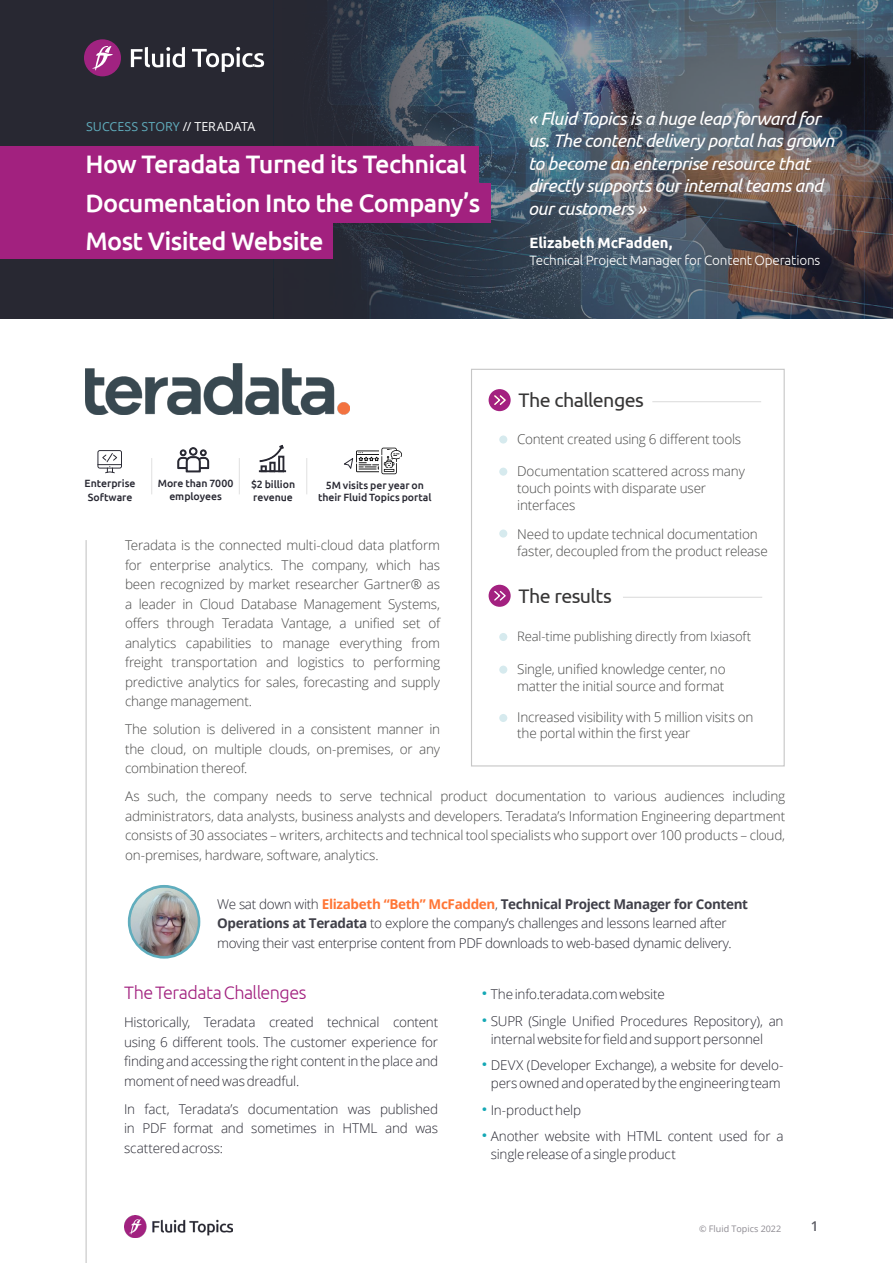
<style>
.page{position:relative;width:893px;height:1263px;background:#fff}
.page>*{position:absolute;margin:0;border:0;box-sizing:border-box;transform-origin:0 0}
.t1{font:500 25.35px/38.4px "Ubuntu";letter-spacing:-.025em;color:#fff}
.t2{font:19.65px "Ubuntu";letter-spacing:-.025em;color:#373636}
.t3{font:italic 18px/22.5px "Ubuntu";letter-spacing:-.025em;color:#fff}
.t4{font:300 18px "Ubuntu";letter-spacing:-.03em;color:#a2217f}
.t5{font:700 14.85px "Ubuntu";letter-spacing:-.015em;color:#fff}
.t6{font:300 13.5px/19.5px "Open Sans";letter-spacing:-.015em;color:#474746}
.t7{font:300 13.5px/19.5px "Open Sans";letter-spacing:-.015em;color:#282832}
.t8{font:300 13.5px "Ubuntu";letter-spacing:-.015em;color:#fff}
.t9{font:600 13.5px "Open Sans";color:#5a5b63}
.t10{font:300 13.05px "Open Sans";letter-spacing:-.015em;color:#474746}
.t11{font:12.45px "Open Sans";letter-spacing:.005em;color:#60adbd}
.t12{font:500 10.5px/14.5px "Ubuntu";letter-spacing:-.005em;color:#282832}
.t13{font:9px "Open Sans";color:#8d8a91}
.s1{color:#fff}
.s2{font-weight:700;color:#ff7535}
.s3{font-weight:700;color:#404049}
.s4{font-family:"Ubuntu";font-weight:700;font-size:19.5px;color:#15a8b5}
</style>
<div class="page">
<hr style="left:86px;top:540px;width:1px;height:723px;background:#c6c6c6">
<div style="left:0;top:0;width:893px;height:319px;background:#282832"></div>
<img style="left:273px;top:0;width:620px;height:319px">
<svg style="left:131px;top:47px;width:54px;height:20px"></svg>
<svg style="left:192px;top:47px;width:72px;height:25px"></svg>
<div style="left:84px;top:39px;width:37px;height:37px;background:#a12381;border-radius:50%"></div>
<svg style="left:92px;top:46px;width:21px;height:25px"></svg>
<svg style="left:274px;top:0;width:229px;height:319px"></svg>
<div style="left:0;top:147px;width:478px;height:37px;background:#a2217f"></div>
<div style="left:0;top:221px;width:333px;height:38px;background:#a2217f"></div>
<div style="left:0;top:183px;width:490px;height:40px;background:#a2217f"></div>
<hr style="left:652px;top:401px;width:109px;height:1px;background:#dadada">
<hr style="left:623px;top:597px;width:139px;height:1px;background:#dadada">
<div style="left:498px;top:434px;width:11px;height:11px;background:#d6eaee;border-radius:50%"></div>
<div style="left:497px;top:433px;width:13px;height:13px;border:3px solid #fff;border-radius:50%"></div>
<div style="left:498px;top:632px;width:11px;height:10px;background:#d6eaee;border-radius:50%"></div>
<div style="left:497px;top:630px;width:13px;height:14px;border:3px solid #fff;border-radius:50%"></div>
<div style="left:498px;top:466px;width:11px;height:11px;background:#d6eaee;border-radius:50%"></div>
<div style="left:497px;top:465px;width:13px;height:13px;border:3px solid #fff;border-radius:50%"></div>
<div style="left:498px;top:664px;width:11px;height:11px;background:#d6eaee;border-radius:50%"></div>
<div style="left:497px;top:663px;width:13px;height:13px;border:3px solid #fff;border-radius:50%"></div>
<div style="left:498px;top:528px;width:11px;height:11px;background:#d6eaee;border-radius:50%"></div>
<div style="left:497px;top:527px;width:13px;height:13px;border:3px solid #fff;border-radius:50%"></div>
<div style="left:498px;top:713px;width:11px;height:10px;background:#d6eaee;border-radius:50%"></div>
<div style="left:497px;top:711px;width:13px;height:14px;border:3px solid #fff;border-radius:50%"></div>
<div style="left:489px;top:585px;width:22px;height:22px;background:#a32180;border-radius:50%"></div>
<svg style="left:494px;top:591px;width:12px;height:10px"></svg>
<div style="left:489px;top:389px;width:22px;height:22px;background:#a32180;border-radius:50%"></div>
<svg style="left:494px;top:395px;width:12px;height:10px"></svg>
<div style="left:471px;top:369px;width:314px;height:397px;border:1px solid #c6c6c6"></div>
<img style="left:85px;top:363px;width:265px;height:51px">
<img style="left:131px;top:888px;width:67px;height:67px">
<div style="left:128px;top:885px;width:72px;height:73px;border:3px solid #60adbd;border-radius:50%"></div>
<img style="left:131px;top:888px;width:67px;height:68px;border-radius:34px">
<img style="left:125px;top:1216px;width:107px;height:22px">
<hr style="left:151px;top:458px;width:1px;height:36px;background:#e0e0e0">
<hr style="left:239px;top:458px;width:1px;height:36px;background:#e0e0e0">
<hr style="left:306px;top:458px;width:1px;height:36px;background:#e0e0e0">
<svg style="left:178px;top:447px;width:31px;height:25px"></svg>
<svg style="left:259px;top:445px;width:27px;height:27px"></svg>
<svg style="left:97px;top:450px;width:25px;height:23px"></svg>
<svg style="left:382px;top:447px;width:14px;height:28px"></svg>
<svg style="left:344px;top:448px;width:58px;height:26px"></svg>
<p class="t11" style="left:86px;top:118px;width:171px">SUCCESS STORY <span class="s1">// TERADATA</span></p>
<h1 class="t1" style="left:85px;top:144px;width:396px">How Teradata Turned its Technical<br>Documentation Into the Company’s<br>Most Visited Website</h1>
<h3 class="t3" style="left:528px;top:107px;width:308px">« Fluid Topics is a huge leap forward for us. The content delivery portal has grown to become an enterprise resource that directly supports our internal teams and our customers »</h3>
<p class="t5" style="left:530px;top:234px;width:144px">Elizabeth McFadden,</p>
<p class="t8" style="left:530px;top:252px;width:292px">Technical Project Manager for Content Operations</p>
<h2 class="t2" style="left:518px;top:388px;width:127px">The challenges</h2>
<p class="t6" style="left:517px;top:429px;width:225px">Content created using 6 different tools</p>
<p class="t6" style="left:517px;top:462px;width:229px;line-height:17px">Documentation scattered across many touch points with disparate user interfaces</p>
<p class="t6" style="left:517px;top:525px;width:252px;line-height:17px">Need to update technical documentation faster, decoupled from the product release</p>
<h2 class="t2" style="left:518px;top:584px;width:95px">The results</h2>
<p class="t10" style="left:517px;top:627px;width:235px">Real-time publishing directly from Ixiasoft</p>
<p class="t6" style="left:517px;top:660px;width:210px;line-height:17px">Single, unified knowledge center, no matter the initial source and format</p>
<p class="t6" style="left:517px;top:708px;width:238px;line-height:17px">Increased visibility with 5 million visits on the portal within the first year</p>
<p class="t12" style="left:85px;top:475px;width:52px">Enterprise<br>Software</p>
<p class="t12" style="left:158px;top:476px;width:77px;line-height:13.5px;text-align:center">More than 7000 employees</p>
<p class="t12" style="left:251px;top:477px;width:46px;line-height:13px">$2 billion revenue</p>
<p class="t12" style="left:318px;top:479px;width:115px;line-height:12px;text-align:center">5M visits per year on their Fluid Topics portal</p>
<p class="t6" style="left:125px;top:535px;width:317px;text-align:justify">Teradata is the connected multi-cloud data platform for enterprise analytics. The company, which has been recognized by market researcher Gartner® as a leader in Cloud Database Management Systems, offers through Teradata Vantage, a unified set of analytics capabilities to manage everything from freight transportation and logistics to performing predictive analytics for sales, forecasting and supply change management.</p>
<p class="t6" style="left:125px;top:719px;width:317px;text-align:justify">The solution is delivered in a consistent manner in the cloud, on multiple clouds, on-premises, or any combination thereof.</p>
<p class="t6" style="left:125px;top:786px;width:662px;text-align:justify">As such, the company needs to serve technical product documentation to various audiences including administrators, data analysts, business analysts and developers. Teradata’s Information Engineering department consists of 30 associates – writers, architects and technical tool specialists who support over 100 products – cloud, on-premises, hardware, software, analytics.</p>
<p class="t7" style="left:217px;top:894px;width:533px">We sat down with <span class="s2">Elizabeth “Beth” McFadden</span>, <span class="s3">Technical Project Manager for Content<br>Operations at Teradata</span> to explore the company’s challenges and lessons learned after moving their vast enterprise content from PDF downloads to web-based dynamic delivery.</p>
<h3 class="t4" style="left:124px;top:982px;width:184px">The Teradata Challenges</h3>
<p class="t7" style="left:124px;top:1012px;width:316px;text-align:justify">Historically, Teradata created technical content using 6 different tools. The customer experience for finding and accessing the right content in the place and moment of need was dreadful.</p>
<p class="t7" style="left:124px;top:1099px;width:316px;text-align:justify">In fact, Teradata’s documentation was published in PDF format and sometimes in HTML and was scattered across:</p>
<p class="t7" style="left:482px;top:980px;width:303px;line-height:26.5px"><span class="s4">∙</span> The info.teradata.com website<br><span class="s4">∙</span> SUPR (Single Unified Procedures Repository), an</p>
<p class="t7" style="left:482px;top:1025px;width:303px;line-height:26.5px;text-indent:9px">internal website for field and support personnel<br><span class="s4">∙</span> DEVX (Developer Exchange), a website for develo-</p>
<p class="t7" style="left:482px;top:1069px;width:303px;line-height:26.5px;text-indent:9px">pers owned and operated by the engineering team <span class="s4">∙</span> In-product help<br><span class="s4">∙</span> Another website with HTML content used for a</p>
<p class="t7" style="left:491px;top:1144px;width:187px">single release of a single product</p>
<p class="t13" style="left:699px;top:1222px;width:84px">© Fluid Topics 2022</p>
<p class="t9" style="left:811px;top:1217px;width:9px">1</p>
</div>
